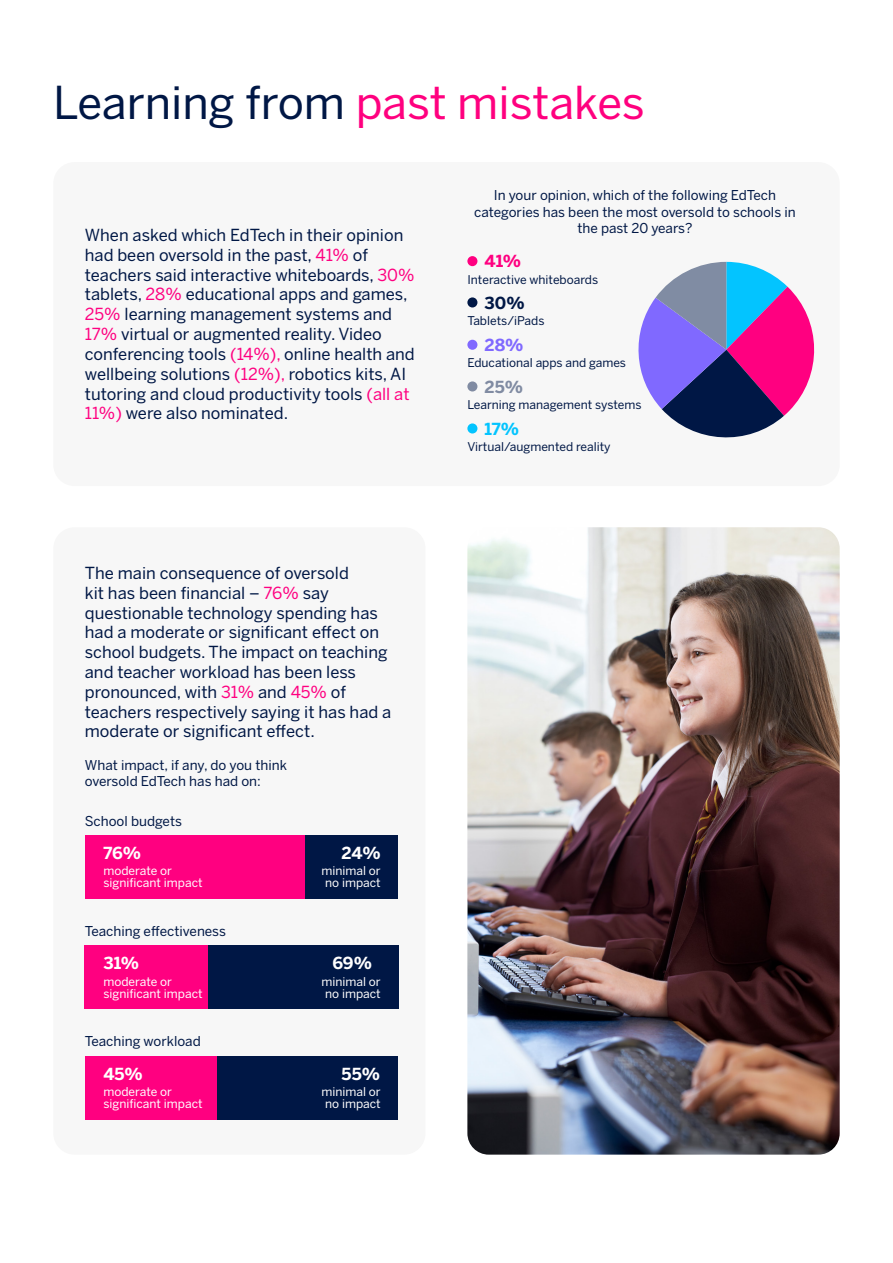
<style>
.page{position:relative;width:893px;height:1263px;background:#fff}
.page>*{position:absolute;margin:0;border:0;box-sizing:border-box;transform-origin:0 0}
.t1{font:45px "Benton Sans";color:#001745}
.t2{font:16.5px/19.8px "Benton Sans";color:#001745}
.t3{font:700 16.5px "Benton Sans";letter-spacing:-.01em;color:#fff}
.t4{font:700 16.5px "Benton Sans";color:#ff0080}
.t5{font:700 16.5px "Benton Sans";color:#001745}
.t6{font:700 16.5px "Benton Sans";color:#8069ff}
.t7{font:700 16.5px "Benton Sans";color:#808ba2}
.t8{font:700 16.5px "Benton Sans";color:#03c4ff}
.t9{font:13.5px/16.5px "Benton Sans";color:#001745;text-align:center}
.t10{font:12px/12px "Benton Sans";color:#fff}
.t11{font:12px "Benton Sans";color:#001745}
.s1{color:#ff007f}
.s2{color:#ff0080}
</style>
<div class="page">
<div style="left:53px;top:162px;width:787px;height:324px;background:#f7f7f7;border-radius:21px"></div>
<div style="left:53px;top:527px;width:372px;height:627px;background:#f7f7f7;border-radius:21px"></div>
<img style="left:467px;top:527px;width:373px;height:627px">
<svg style="left:638px;top:262px;width:177px;height:176px"></svg>
<div style="left:467px;top:256px;width:10px;height:10px;background:#ff0080;border-radius:50%"></div>
<div style="left:467px;top:297px;width:10px;height:10px;background:#001745;border-radius:50%"></div>
<div style="left:467px;top:340px;width:10px;height:10px;background:#8069ff;border-radius:50%"></div>
<div style="left:467px;top:381px;width:10px;height:10px;background:#808ba2;border-radius:50%"></div>
<div style="left:467px;top:423px;width:10px;height:10px;background:#03c4ff;border-radius:50%"></div>
<div style="left:85px;top:835px;width:220px;height:64px;background:#ff0080"></div>
<div style="left:305px;top:835px;width:93px;height:64px;background:#001745"></div>
<div style="left:85px;top:1056px;width:132px;height:63px;background:#ff0080"></div>
<div style="left:217px;top:1056px;width:181px;height:63px;background:#001745"></div>
<div style="left:208px;top:945px;width:190px;height:64px;background:#001745"></div>
<div style="left:85px;top:945px;width:123px;height:64px;background:#ff0080"></div>
<p class="t1" style="left:53px;top:75px;width:593px">Learning from <span class="s1">past mistakes</span></p>
<p class="t2" style="left:85px;top:225px;width:331px">When asked which EdTech in their opinion had been oversold in the past, <span class="s2">41%</span> of teachers said interactive whiteboards, <span class="s2">30% </span>tablets, <span class="s2">28%</span> educational apps and games, <span class="s2">25%</span> learning management systems and <span class="s2">17%</span> virtual or augmented reality. Video conferencing tools <span class="s2">(14%),</span> online health and wellbeing solutions <span class="s2">(12%),</span> robotics kits, AI tutoring and cloud productivity tools <span class="s2">(all at 11%)</span> were also nominated.</p>
<p class="t2" style="left:85px;top:563px;width:308px">The main consequence of oversold<br>kit has been financial – <span class="s2">76%</span> say questionable technology spending has had a moderate or significant effect on school budgets. The impact on teaching and teacher workload has been less pronounced, with <span class="s2">31%</span> and <span class="s2">45%</span> of teachers respectively saying it has had a moderate or significant effect.</p>
<p class="t9" style="left:85px;top:756px;width:204px;text-align:left">What impact, if any, do you think oversold EdTech has had on:</p>
<p class="t9" style="left:85px;top:812px;width:99px">School budgets</p>
<p class="t10" style="left:103px;top:865px;width:101px">moderate or significant impact</p>
<p class="t10" style="left:321px;top:865px;width:61px;text-align:center">minimal or no impact</p>
<p class="t3" style="left:103px;top:843px;width:39px">76%</p>
<p class="t3" style="left:342px;top:843px;width:41px">24%</p>
<p class="t9" style="left:85px;top:923px;width:143px">Teaching effectiveness</p>
<p class="t10" style="left:103px;top:975px;width:101px">moderate or significant impact</p>
<p class="t10" style="left:321px;top:975px;width:61px;text-align:center">minimal or no impact</p>
<p class="t3" style="left:103px;top:953px;width:37px">31%</p>
<p class="t3" style="left:332px;top:953px;width:41px">69%</p>
<p class="t9" style="left:85px;top:1033px;width:117px">Teaching workload</p>
<p class="t10" style="left:103px;top:1085px;width:101px">moderate or significant impact</p>
<p class="t10" style="left:321px;top:1085px;width:61px;text-align:center">minimal or no impact</p>
<p class="t3" style="left:103px;top:1064px;width:41px">45%</p>
<p class="t3" style="left:342px;top:1064px;width:40px">55%</p>
<p class="t9" style="left:474px;top:187px;width:323px">In your opinion, which of the following EdTech categories has been the most oversold to schools in the past 20 years?</p>
<p class="t4" style="left:485px;top:251px;width:38px">41%</p>
<p class="t11" style="left:467px;top:272px;width:132px">Interactive whiteboards</p>
<p class="t5" style="left:485px;top:293px;width:42px">30%</p>
<p class="t11" style="left:467px;top:314px;width:79px">Tablets/iPads</p>
<p class="t6" style="left:485px;top:335px;width:40px">28%</p>
<p class="t11" style="left:467px;top:356px;width:160px">Educational apps and games</p>
<p class="t7" style="left:485px;top:377px;width:40px">25%</p>
<p class="t11" style="left:467px;top:398px;width:176px">Learning management systems</p>
<p class="t8" style="left:485px;top:419px;width:36px">17%</p>
<p class="t11" style="left:467px;top:440px;width:145px">Virtual/augmented reality</p>
</div>
